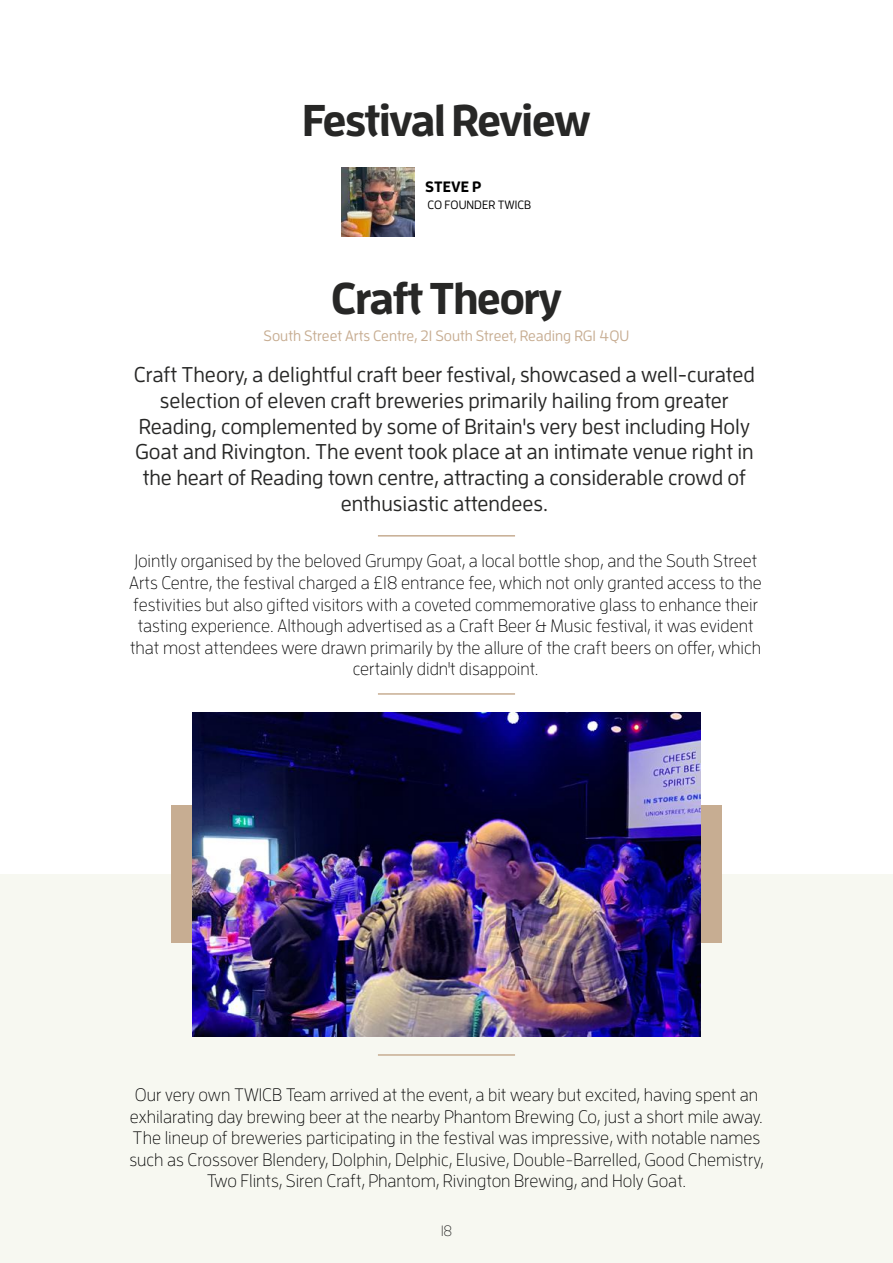
<style>
.page{position:relative;width:893px;height:1263px;background:#fff}
.page>*{position:absolute;margin:0;border:0;box-sizing:border-box;transform-origin:0 0}
.t1{font:700 44.4px "Enzo OT";letter-spacing:-.04em;color:#272726}
.t2{font:500 21.3px/25.7px "Enzo OT";color:#272726;text-align:center}
.t3{font:300 18px/21.6px "Enzo OT";color:#000;text-align:center}
.t4{font:500 15px "Enzo OT";color:#c7ad92}
.t5{font:700 15px "Enzo OT";color:#000}
.t6{font:300 15px "Enzo OT";color:#272726}
.t7{font:500 12px "Enzo OT";color:#000}
</style>
<div class="page">
<div style="left:0;top:874px;width:893px;height:389px;background:#f7f8f1"></div>
<img style="left:192px;top:712px;width:509px;height:324px">
<hr style="left:378px;top:535px;width:137px;height:2px;background:#c7ad92">
<hr style="left:378px;top:693px;width:137px;height:2px;background:#c7ad92">
<hr style="left:378px;top:1054px;width:137px;height:2px;background:#c7ad92">
<img style="left:341px;top:167px;width:74px;height:69px">
<div style="left:172px;top:806px;width:20px;height:137px;background:#c7ad92"></div>
<div style="left:701px;top:806px;width:20px;height:137px;background:#c7ad92"></div>
<h1 class="t1" style="left:302px;top:92px;width:290px">Festival Review</h1>
<p class="t5" style="left:425px;top:178px;width:58px">STEVE P</p>
<p class="t7" style="left:427px;top:198px;width:105px">CO FOUNDER TWICB</p>
<h1 class="t1" style="left:331px;top:270px;width:233px">Craft Theory</h1>
<p class="t4" style="left:264px;top:327px;width:367px">South Street Arts Centre, 21 South Street, Reading RG1 4QU</p>
<p class="t2" style="left:134px;top:362px;width:622px">Craft Theory, a delightful craft beer festival, showcased a well-curated selection of eleven craft breweries primarily hailing from greater Reading, complemented by some of Britain's very best including Holy Goat and Rivington. The event took place at an intimate venue right in the heart of Reading town centre, attracting a considerable crowd of enthusiastic attendees.</p>
<p class="t3" style="left:129px;top:550px;width:634px">Jointly organised by the beloved Grumpy Goat, a local bottle shop, and the South Street Arts Centre, the festival charged a £18 entrance fee, which not only granted access to the festivities but also gifted visitors with a coveted commemorative glass to enhance their tasting experience. Although advertised as a Craft Beer &amp; Music festival, it was evident that most attendees were drawn primarily by the allure of the craft beers on offer, which certainly didn't disappoint.</p>
<p class="t3" style="left:129px;top:1083px;width:636px">Our very own TWICB Team arrived at the event, a bit weary but excited, having spent an exhilarating day brewing beer at the nearby Phantom Brewing Co, just a short mile away.<br>The lineup of breweries participating in the festival was impressive, with notable names such as Crossover Blendery, Dolphin, Delphic, Elusive, Double-Barrelled, Good Chemistry, Two Flints, Siren Craft, Phantom, Rivington Brewing, and Holy Goat.</p>
<p class="t6" style="left:441px;top:1222px;width:13px">18</p>
</div>
